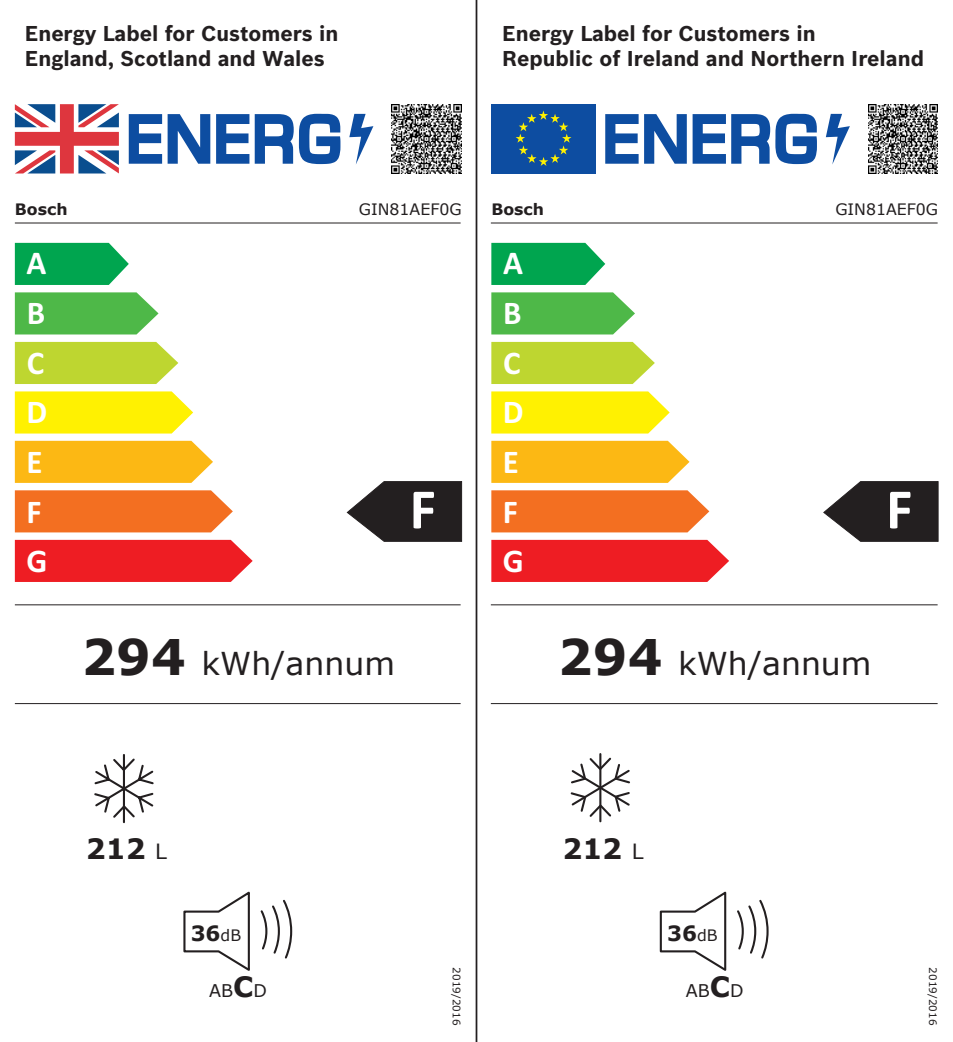
<style>
.page{position:relative;width:953px;height:1042px;background:#fff}
.page>*{position:absolute;margin:0;border:0;box-sizing:border-box;transform-origin:0 0}
.t1{font:700 57.75px "Calibri";color:#fff}
.t2{font:700 33.25px/49.7px "Calibri";color:#fff}
.t3{font:31.5px "Verdana";color:#231f20}
.t4{font:700 28px "Verdana";color:#231f20}
.t5{font:700 21px/25.2px "Bosch Sans";color:#231f20}
.t6{font:700 21px "Verdana";color:#231f20}
.t7{font:17.5px "Verdana";color:#231f20}
.t8{font:15.75px "Verdana";color:#231f20}
.t9{font:700 15.75px "Verdana";color:#231f20}
.t10{font:10.5px "Verdana";color:#231f20}
.s1{font-weight:700;font-size:49px}
.s2{font-weight:400;font-size:21px}
.s3{font-weight:400;font-size:15.75px}
.s4{font-weight:700;font-size:28px}
</style>
<div class="page">
<hr style="left:15px;top:223px;width:445px;height:1px;background:#231f20">
<div style="left:15px;top:540px;width:238px;height:42px;background:#ee1d23"></div>
<svg style="left:15px;top:490px;width:218px;height:42px;background:#f3762d"></svg>
<svg style="left:15px;top:441px;width:198px;height:42px;background:#fcbb20"></svg>
<svg style="left:15px;top:391px;width:178px;height:42px;background:#fff112"></svg>
<div style="left:15px;top:342px;width:163px;height:42px;background:#bed630"></div>
<svg style="left:15px;top:292px;width:143px;height:42px;background:#5cbd56"></svg>
<svg style="left:15px;top:243px;width:114px;height:42px;background:#16ad5e"></svg>
<svg style="left:129px;top:114px;width:33px;height:50px"></svg>
<svg style="left:168px;top:114px;width:42px;height:50px"></svg>
<svg style="left:216px;top:114px;width:33px;height:50px"></svg>
<svg style="left:255px;top:114px;width:85px;height:50px"></svg>
<svg style="left:349px;top:114px;width:24px;height:50px"></svg>
<hr style="left:15px;top:604px;width:445px;height:1px;background:#231f20">
<hr style="left:15px;top:703px;width:445px;height:1px;background:#231f20">
<svg style="left:183px;top:891px;width:110px;height:80px"></svg>
<svg style="left:15px;top:104px;width:104px;height:69px"></svg>
<svg style="left:94px;top:754px;width:60px;height:70px"></svg>
<svg style="left:346px;top:481px;width:116px;height:61px"></svg>
<img style="left:392px;top:104px;width:69px;height:70px">
<hr style="left:475px;top:0;width:2px;height:1042px;background:#231f20">
<hr style="left:491px;top:223px;width:446px;height:1px;background:#231f20">
<div style="left:491px;top:540px;width:238px;height:42px;background:#ee1d23"></div>
<svg style="left:491px;top:490px;width:218px;height:42px;background:#f3772d"></svg>
<svg style="left:491px;top:441px;width:198px;height:42px;background:#fcbb20"></svg>
<svg style="left:491px;top:391px;width:178px;height:42px;background:#fff112"></svg>
<svg style="left:491px;top:342px;width:163px;height:42px;background:#c2d83d"></svg>
<svg style="left:491px;top:292px;width:144px;height:42px;background:#5dbe57"></svg>
<svg style="left:491px;top:243px;width:114px;height:42px;background:#16ac5e"></svg>
<div style="left:491px;top:104px;width:104px;height:69px;background:#0d4da1"></div>
<svg style="left:516px;top:110px;width:55px;height:56px"></svg>
<svg style="left:605px;top:114px;width:33px;height:50px"></svg>
<svg style="left:644px;top:114px;width:42px;height:50px"></svg>
<svg style="left:692px;top:114px;width:124px;height:50px"></svg>
<svg style="left:826px;top:114px;width:23px;height:51px"></svg>
<hr style="left:491px;top:604px;width:446px;height:1px;background:#231f20">
<hr style="left:491px;top:703px;width:446px;height:1px;background:#231f20">
<hr style="left:599px;top:754px;width:2px;height:67px;background:#231f20">
<svg style="left:570px;top:756px;width:60px;height:63px"></svg>
<svg style="left:659px;top:891px;width:110px;height:80px"></svg>
<svg style="left:823px;top:481px;width:115px;height:61px"></svg>
<img style="left:868px;top:104px;width:69px;height:70px">
<p class="t5" style="left:25px;top:21px;width:315px">Energy Label for Customers in<br>England, Scotland and Wales</p>
<p class="t5" style="left:502px;top:21px;width:423px">Energy Label for Customers in<br>Republic of Ireland and Northern Ireland</p>
<p class="t9" style="left:15px;top:198px;width:54px">Bosch</p>
<p class="t8" style="left:359px;top:199px;width:104px">GIN81AEF0G</p>
<p class="t9" style="left:491px;top:198px;width:54px">Bosch</p>
<p class="t8" style="left:835px;top:199px;width:104px">GIN81AEF0G</p>
<h2 class="t2" style="left:26px;top:238px;width:22px">A<br>B<br>C<br>D<br>E<br>F<br>G</h2>
<h1 class="t1" style="left:409px;top:468px;width:28px">F</h1>
<h2 class="t2" style="left:503px;top:238px;width:22px">A<br>B<br>C<br>D<br>E<br>F<br>G</h2>
<h1 class="t1" style="left:886px;top:468px;width:28px">F</h1>
<h3 class="t3" style="left:81px;top:642px;width:315px"><span class="s1">294</span> kWh/annum</h3>
<h3 class="t3" style="left:558px;top:642px;width:315px"><span class="s1">294</span> kWh/annum</h3>
<h3 class="t4" style="left:86px;top:828px;width:82px">212 <span class="s2">L</span></h3>
<p class="t6" style="left:191px;top:919px;width:52px">36<span class="s3">dB</span></p>
<p class="t7" style="left:209px;top:979px;width:59px">AB<span class="s4">C</span>D</p>
<p class="t10" style="left:460px;top:967px;width:60px;rotate:90deg">2019/2016</p>
<h3 class="t4" style="left:562px;top:828px;width:82px">212 <span class="s2">L</span></h3>
<p class="t6" style="left:667px;top:919px;width:52px">36<span class="s3">dB</span></p>
<p class="t7" style="left:685px;top:979px;width:59px">AB<span class="s4">C</span>D</p>
<p class="t10" style="left:937px;top:967px;width:60px;rotate:90deg">2019/2016</p>
</div>
